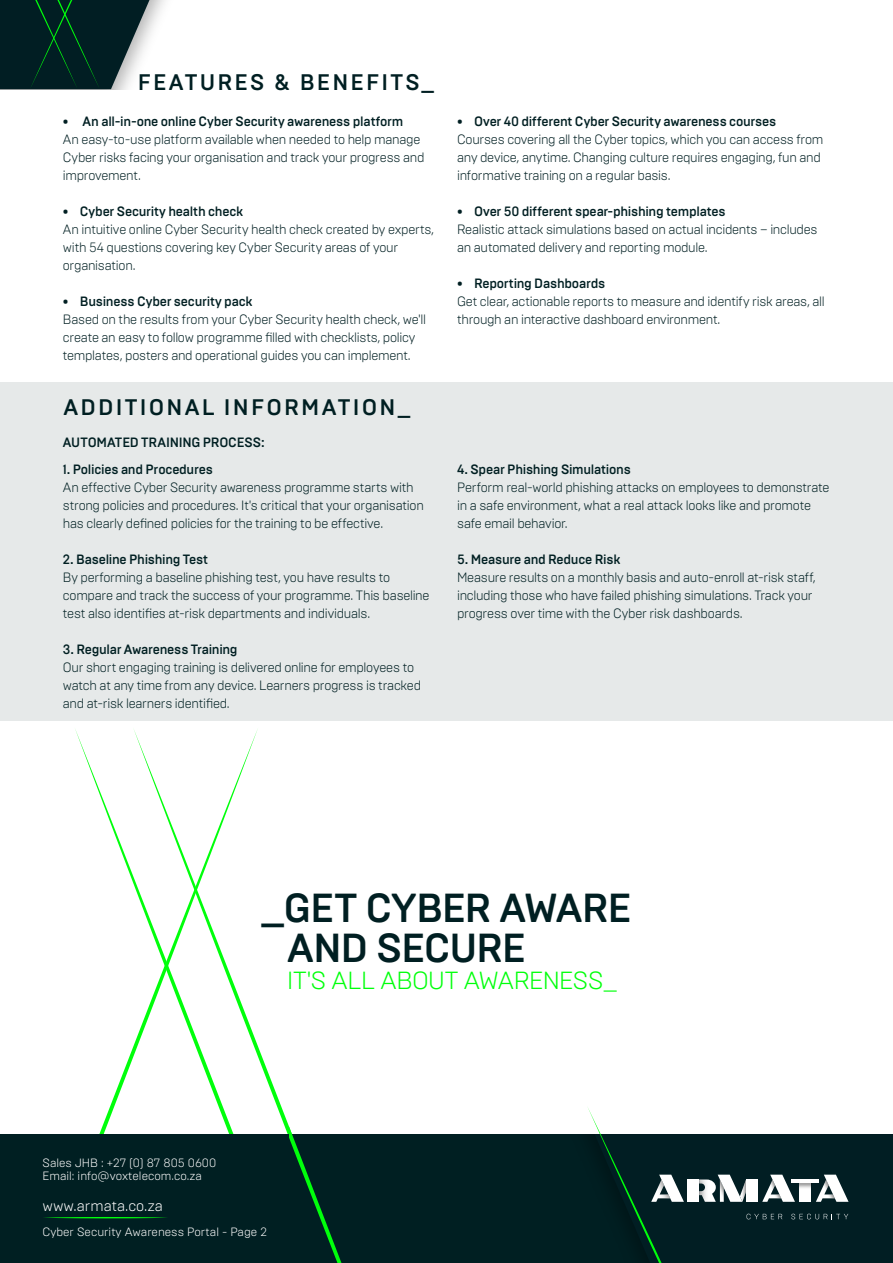
<style>
.page{position:relative;width:893px;height:1263px;background:#fff}
.page>*{position:absolute;margin:0;border:0;box-sizing:border-box;transform-origin:0 0}
.t1{font:500 40.5px "Brutal Type";letter-spacing:-.025em;color:#001f22}
.t2{font:300 24.75px "Brutal Type";letter-spacing:-.01em;color:#00ff0b}
.t3{font:500 22.5px "Brutal Type";letter-spacing:.1em;color:#001f22}
.t4{font:300 15px "Brutal Type";color:#fff}
.t5{font:300 13.5px/18px "Brutal Type";letter-spacing:-.02em;color:#001f22}
.t6{font:500 13.5px "Brutal Type";letter-spacing:-.02em;color:#001f22}
.t7{font:300 12px "Brutal Type";color:#fff}
</style>
<div class="page">
<svg style="left:75px;top:729px;width:183px;height:405px"></svg>
<div style="left:0;top:383px;width:893px;height:338px;background:#e6e9e9"></div>
<div style="left:0;top:1134px;width:893px;height:129px;background:#001f22"></div>
<svg style="left:43px;top:1217px;width:124px;height:1px"></svg>
<svg style="left:0;top:0;width:150px;height:89px;background:#1d3a3a"></svg>
<svg style="left:588px;top:1108px;width:261px;height:155px"></svg>
<div style="left:687px;top:1179px;width:12px;height:23px;background:#fff"></div>
<svg style="left:289px;top:1126px;width:53px;height:137px"></svg>
<p class="t3" style="left:138px;top:69px;width:298px">FEATURES &amp; BENEFITS_</p>
<p class="t6" style="left:63px;top:113px;width:342px">• An all-in-one online Cyber Security awareness platform</p>
<p class="t5" style="left:63px;top:130px;width:363px">An easy-to-use platform available when needed to help manage<br>Cyber risks facing your organisation and track your progress and improvement.</p>
<p class="t6" style="left:63px;top:203px;width:182px">• Cyber Security health check</p>
<p class="t5" style="left:63px;top:220px;width:373px">An intuitive online Cyber Security health check created by experts, with 54 questions covering key Cyber Security areas of your organisation.</p>
<p class="t6" style="left:63px;top:293px;width:191px">• Business Cyber security pack</p>
<p class="t5" style="left:63px;top:310px;width:365px">Based on the results from your Cyber Security health check, we'll create an easy to follow programme filled with checklists, policy templates, posters and operational guides you can implement.</p>
<p class="t3" style="left:63px;top:393px;width:348px">ADDITIONAL INFORMATION_</p>
<p class="t6" style="left:63px;top:434px;width:203px">AUTOMATED TRAINING PROCESS:</p>
<p class="t6" style="left:63px;top:461px;width:152px">1. Policies and Procedures</p>
<p class="t5" style="left:63px;top:478px;width:362px">An effective Cyber Security awareness programme starts with strong policies and procedures. It's critical that your organisation has clearly defined policies for the training to be effective.</p>
<p class="t6" style="left:63px;top:551px;width:147px">2. Baseline Phishing Test</p>
<p class="t5" style="left:63px;top:568px;width:368px">By performing a baseline phishing test, you have results to compare and track the success of your programme. This baseline test also identifies at-risk departments and individuals.</p>
<p class="t6" style="left:63px;top:641px;width:176px">3. Regular Awareness Training</p>
<p class="t5" style="left:63px;top:658px;width:360px">Our short engaging training is delivered online for employees to watch at any time from any device. Learners progress is tracked and at-risk learners identified.</p>
<p class="t6" style="left:457px;top:113px;width:321px">• Over 40 different Cyber Security awareness courses</p>
<p class="t5" style="left:457px;top:130px;width:368px">Courses covering all the Cyber topics, which you can access from any device, anytime. Changing culture requires engaging, fun and informative training on a regular basis.</p>
<p class="t6" style="left:457px;top:203px;width:270px">• Over 50 different spear-phishing templates</p>
<p class="t5" style="left:457px;top:220px;width:362px">Realistic attack simulations based on actual incidents – includes an automated delivery and reporting module.</p>
<p class="t6" style="left:457px;top:275px;width:150px">• Reporting Dashboards</p>
<p class="t5" style="left:457px;top:292px;width:369px">Get clear, actionable reports to measure and identify risk areas, all through an interactive dashboard environment.</p>
<p class="t6" style="left:457px;top:461px;width:175px">4. Spear Phishing Simulations</p>
<p class="t5" style="left:457px;top:478px;width:374px">Perform real-world phishing attacks on employees to demonstrate in a safe environment, what a real attack looks like and promote safe email behavior.</p>
<p class="t6" style="left:457px;top:551px;width:165px">5. Measure and Reduce Risk</p>
<p class="t5" style="left:457px;top:568px;width:360px">Measure results on a monthly basis and auto-enroll at-risk staff, including those who have failed phishing simulations. Track your progress over time with the Cyber risk dashboards.</p>
<p class="t1" style="left:261px;top:883px;width:371px">_GET CYBER AWARE</p>
<p class="t1" style="left:287px;top:923px;width:240px">AND SECURE</p>
<p class="t2" style="left:287px;top:965px;width:331px">IT'S ALL ABOUT AWARENESS_</p>
<p class="t7" style="left:43px;top:1155px;width:175px">Sales JHB : +27 (0) 87 805 0600</p>
<p class="t7" style="left:43px;top:1169px;width:161px">Email: info@voxtelecom.co.za</p>
<p class="t4" style="left:43px;top:1196px;width:122px">www.armata.co.za</p>
<p class="t7" style="left:43px;top:1224px;width:226px">Cyber Security Awareness Portal - Page 2</p>
</div>
